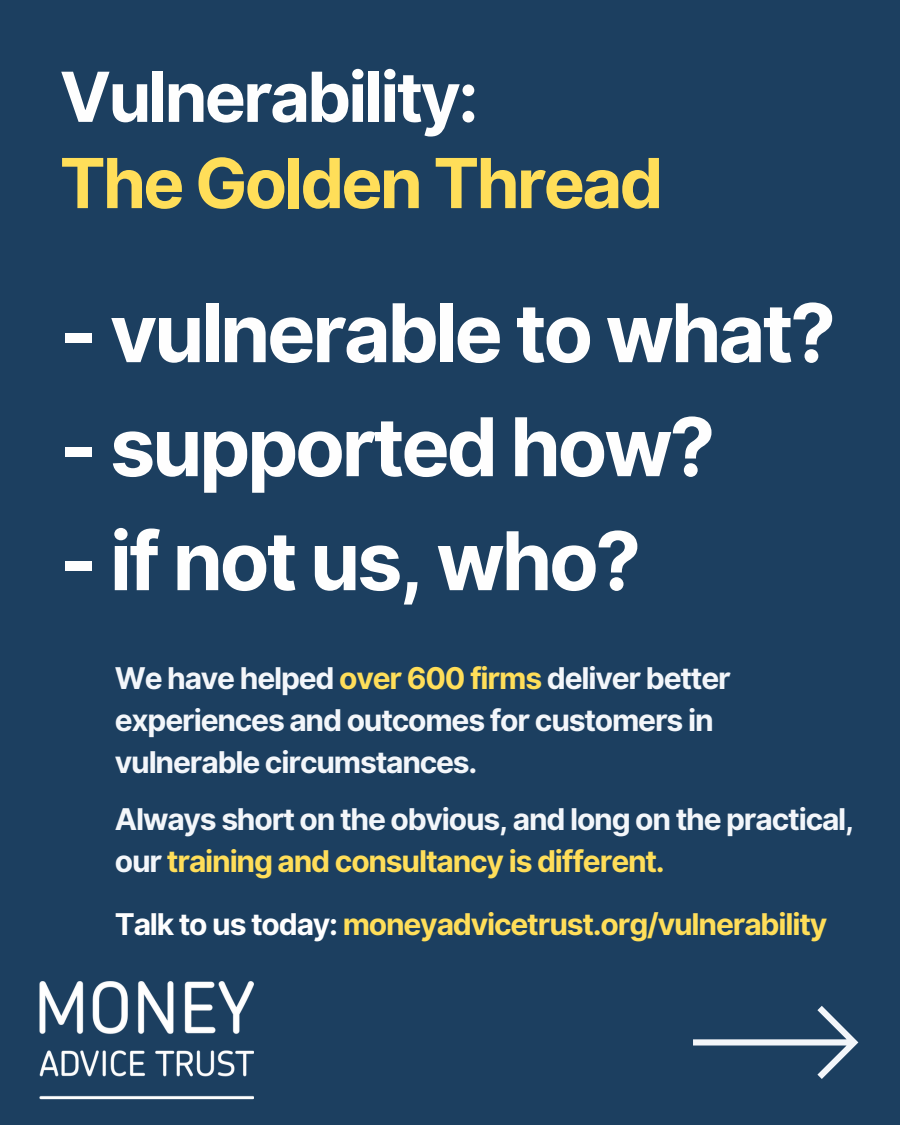
<style>
.page{position:relative;width:900px;height:1125px;background:#1c3f60}
.page>*{position:absolute;margin:0;border:0;box-sizing:border-box;transform-origin:0 0}
.t1{font:700 81px "Inter";letter-spacing:-.04em;color:#fefefe}
.t2{font:700 69px/86.2px "Inter";letter-spacing:-.04em;color:#ffde59}
.t3{font:700 30px/42px "Inter";letter-spacing:-.04em;color:#f3f6fa}
.t4{font:700 30px "Inter";letter-spacing:-.04em;color:#ffde59}
.s1{color:#fefefe}
.s2{color:#ffde59}
</style>
<div class="page">
<svg style="left:693px;top:1006px;width:165px;height:73px"></svg>
<img style="left:39px;top:981px;width:215px;height:119px">
<p class="t2" style="left:60px;top:54px;width:605px"><span class="s1">Vulnerability:<br></span>The Golden Thread</p>
<h2 class="t1" style="left:60px;top:284px;width:778px">- vulnerable to what?</h2>
<h2 class="t1" style="left:60px;top:398px;width:657px">- supported how?</h2>
<h2 class="t1" style="left:60px;top:512px;width:583px">- if not us, who?</h2>
<h1 class="t3" style="left:115px;top:657px;width:618px">We have helped <span class="s2">over 600 firms</span> deliver better experiences and outcomes for customers in vulnerable circumstances.</h1>
<p class="t3" style="left:115px;top:798px;width:741px">Always short on the obvious, and long on the practical, our <span class="s2">training and consultancy is different.</span></p>
<p class="t4" style="left:115px;top:906px;width:714px"><span class="s1">Talk to us today:</span> moneyadvicetrust.org/vulnerability</p>
</div>
